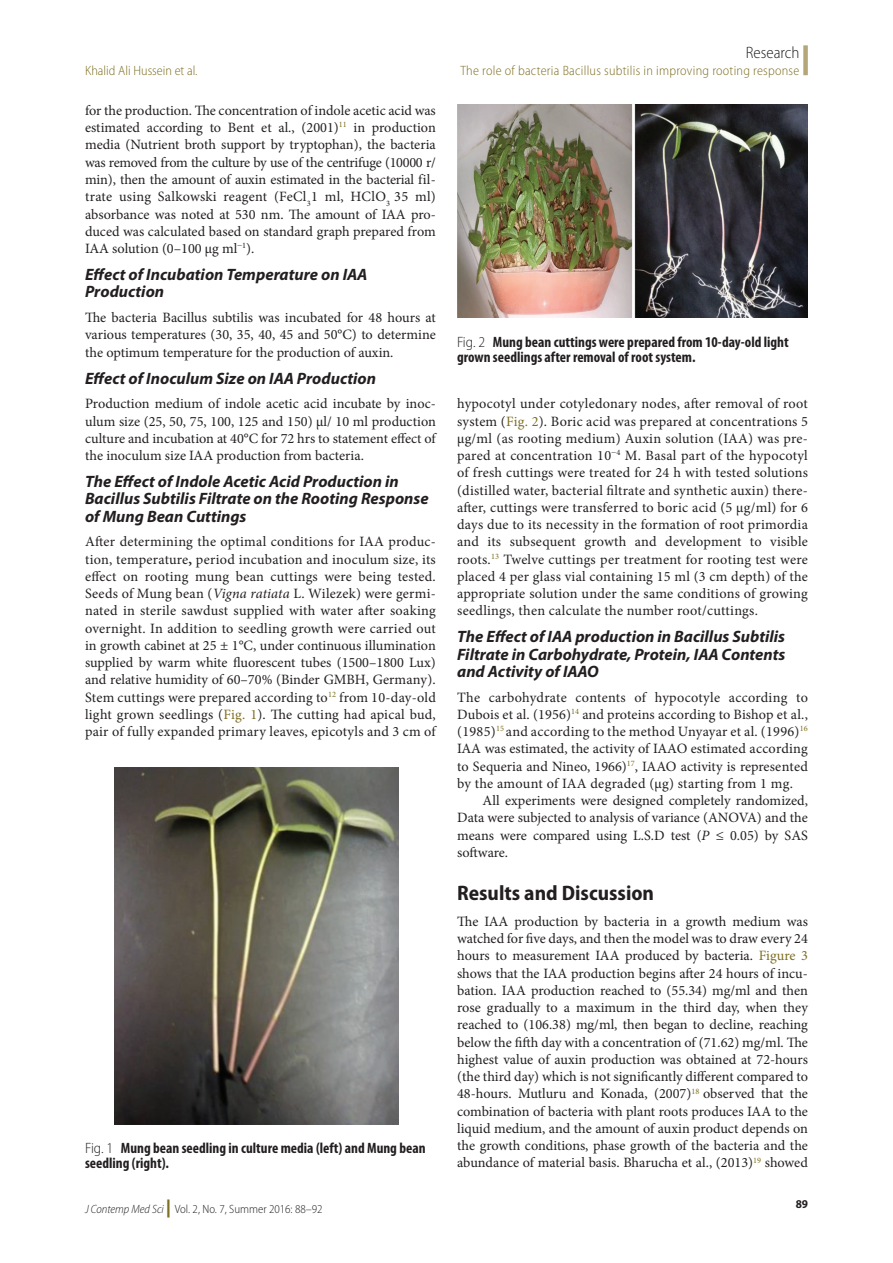
<style>
.page{position:relative;width:893px;height:1263px;background:#fff}
.page>*{position:absolute;margin:0;border:0;box-sizing:border-box;transform-origin:0 0}
.t1{font:700 semi-condensed 21px "Myriad Pro";color:#231f20}
.t2{font:italic 700 16.5px/17.2px "Myriad Pro";color:#231f20}
.t3{font:300 semi-condensed 16.5px "Myriad Pro";color:#231f20}
.Table_Fig_Box_Title{font:700 condensed 15px/15px "Myriad Pro";color:#231f20}
.Txf{font:14.25px/17.2px "Minion Pro";letter-spacing:.005em;color:#231f20;text-align:justify}
.Tx{font:14.25px/17.2px "Minion Pro";letter-spacing:-.005em;color:#231f20;text-align:justify}
.t4{font:300 semi-condensed 13.5px "Myriad Pro";letter-spacing:.02em;color:#7e6f22}
.t5{font:300 semi-condensed 13.5px "Myriad Pro";color:#7e6f22}
.t6{font:300 semi-condensed 12px "Myriad Pro";color:#231f20}
.t7{font:700 semi-condensed 12px "Myriad Pro";color:#231f20}
.s1{font-weight:700}
.s2{font-style:italic}
.s3{color:#7e6f22}
.s4{font-weight:300;font-stretch:semi-condensed}
.s5{font-weight:900;font-stretch:normal;font-size:18px;color:#7e6f22}
</style>
<div class="page">
<div style="left:803px;top:45px;width:5px;height:30px;background:#b4a678"></div>
<img style="left:115px;top:768px;width:284px;height:356px">
<img style="left:457px;top:105px;width:351px;height:213px">
<p class="t5" style="left:85px;top:62px;width:114px">Khalid Ali Hussein et al.</p>
<p class="Txf" style="left:85px;top:102px;width:352px">for the production. The concentration of indole acetic acid was estimated according to Bent et al., (2001)<sup>11</sup> in production media (Nutrient broth support by tryptophan), the bacteria was removed from the culture by use of the centrifuge (10000 r/ min), then the amount of auxin estimated in the bacterial fil&shy;trate using Salkowski reagent (FeCl<sub>3</sub>1 ml, HClO<sub>3</sub> 35 ml) absorbance was noted at 530 nm. The amount of IAA pro&shy;duced was calculated based on standard graph prepared from IAA solution (0–100 μg ml<sup>−</sup><sup>1</sup>).</p>
<h2 class="t2" style="left:85px;top:266px;width:284px">Effect of Incubation Temperature on IAA<br>Production</h2>
<p class="Txf" style="left:85px;top:309px;width:352px">The bacteria Bacillus subtilis was incubated for 48 hours at various temperatures (30, 35, 40, 45 and 50°C) to determine the optimum temperature for the production of auxin.</p>
<h2 class="t2" style="left:85px;top:370px;width:293px">Effect of Inoculum Size on IAA Production</h2>
<p class="Txf" style="left:85px;top:395px;width:352px">Production medium of indole acetic acid incubate by inoc&shy;ulum size (25, 50, 75, 100, 125 and 150) µl/ 10 ml production culture and incubation at 40°C for 72 hrs to statement effect of the inoculum size IAA production from bacteria.</p>
<h2 class="t2" style="left:85px;top:473px;width:345px">The Effect of Indole Acetic Acid Production in<br>Bacillus Subtilis Filtrate on the Rooting Response of Mung Bean Cuttings</h2>
<p class="Txf" style="left:85px;top:533px;width:352px">After determining the optimal conditions for IAA produc&shy;tion, temperature<span class="s1">,</span> period incubation and inoculum size, its effect on rooting mung bean cuttings were being tested.<br>Seeds of Mung bean (<span class="s2">Vigna ratiata</span> L. Wilezek) were germi&shy;nated in sterile sawdust supplied with water after soaking overnight. In addition to seedling growth were carried out in growth cabinet at 25 ± 1°C, under continuous illumination supplied by warm white fluorescent tubes (1500–1800 Lux) and relative humidity of 60–70% (Binder GMBH, Germany).<br>Stem cuttings were prepared according to<sup>12</sup> from 10-day-old light grown seedlings (<span class="s3">Fig. 1</span>). The cutting had apical bud, pair of fully expanded primary leaves, epicotyls and 3 cm of</p>
<p class="Table_Fig_Box_Title" style="left:85px;top:1140px;width:342px"><span class="s4">Fig. 1</span> Mung bean seedling in culture media (left) and Mung bean seedling (right).</p>
<p class="t6" style="left:85px;top:1201px;width:239px"><span class="s2">J Contemp Med Sci</span> <span class="s5">|</span> Vol. 2, No. 7, Summer 2016: 88–92</p>
<p class="t3" style="left:746px;top:42px;width:55px">Research</p>
<p class="t4" style="left:460px;top:62px;width:340px">The role of bacteria Bacillus subtilis in improving rooting response</p>
<p class="Table_Fig_Box_Title" style="left:457px;top:335px;width:333px"><span class="s4">Fig. 2</span> Mung bean cuttings were prepared from 10-day-old light grown seedlings after removal of root system.</p>
<p class="Txf" style="left:457px;top:395px;width:352px">hypocotyl under cotyledonary nodes, after removal of root system (<span class="s3">Fig. 2</span>). Boric acid was prepared at concentrations 5 µg/ml (as rooting medium) Auxin solution (IAA) was pre&shy;pared at concentration 10<sup>−</sup><sup>4</sup> M. Basal part of the hypocotyl of fresh cuttings were treated for 24 h with tested solutions (distilled water, bacterial filtrate and synthetic auxin) there&shy;after, cuttings were transferred to boric acid (5 µg/ml) for 6 days due to its necessity in the formation of root primordia and its subsequent growth and development to visible roots.<sup>13</sup> Twelve cuttings per treatment for rooting test were placed 4 per glass vial containing 15 ml (3 cm depth) of the appropriate solution under the same conditions of growing seedlings, then calculate the number root/cuttings.</p>
<h2 class="t2" style="left:457px;top:628px;width:330px;text-align:justify">The Effect of IAA production in Bacillus Subtilis Filtrate in Carbohydrate, Protein, IAA Contents and Activity of IAAO</h2>
<p class="Txf" style="left:457px;top:688px;width:352px">The carbohydrate contents of hypocotyle according to Dubois et al. (1956)<sup>14</sup> and proteins according to Bishop et al., (1985)<sup>15</sup> and according to the method Unyayar et al. (1996)<sup>16<br></sup>IAA was estimated, the activity of IAAO estimated according to Sequeria and Nineo, 1966)<sup>17</sup>, IAAO activity is represented by the amount of IAA degraded (µg) starting from 1 mg.</p>
<p class="Tx" style="left:457px;top:792px;width:352px;text-indent:26px">All experiments were designed completely randomized, Data were subjected to analysis of variance (ANOVA) and the means were compared using L.S.D test (<span class="s2">P</span> ≤ 0.05) by SAS software.</p>
<h1 class="t1" style="left:457px;top:881px;width:198px">Results and Discussion</h1>
<p class="Txf" style="left:457px;top:913px;width:352px">The IAA production by bacteria in a growth medium was watched for five days, and then the model was to draw every 24 hours to measurement IAA produced by bacteria. <span class="s3">Figure 3 </span>shows that the IAA production begins after 24 hours of incu&shy;bation. IAA production reached to (55.34) mg/ml and then rose gradually to a maximum in the third day, when they reached to (106.38) mg/ml, then began to decline, reaching below the fifth day with a concentration of (71.62) mg/ml. The highest value of auxin production was obtained at 72-hours (the third day) which is not significantly different compared to 48-hours. Mutluru and Konada, (2007)<sup>18</sup> observed that the combination of bacteria with plant roots produces IAA to the liquid medium, and the amount of auxin product depends on the growth conditions, phase growth of the bacteria and the abundance of material basis. Bharucha et al., (2013)<sup>19</sup> showed</p>
<p class="t7" style="left:796px;top:1197px;width:14px">89</p>
</div>
